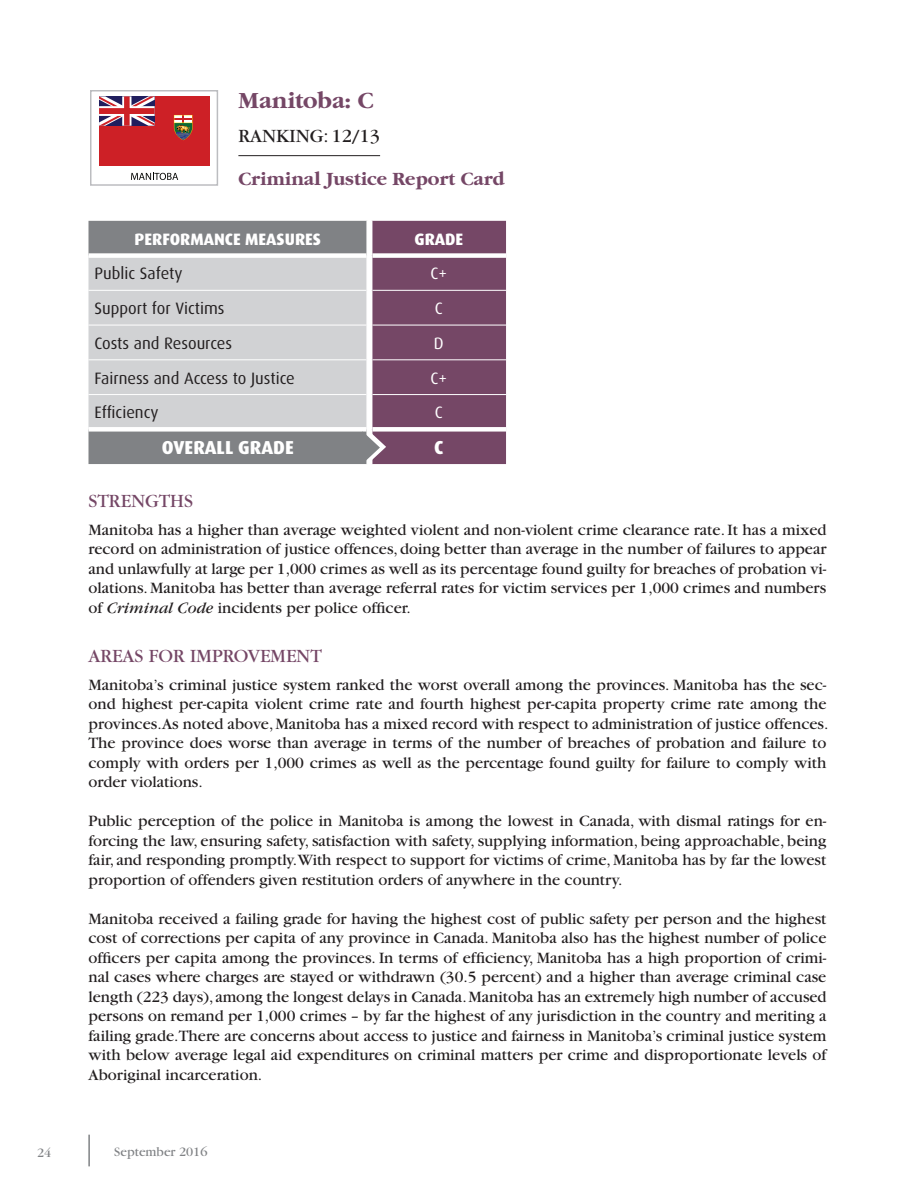
<style>
.page{position:relative;width:918px;height:1188px;background:#fff}
.page>*{position:absolute;margin:0;border:0;box-sizing:border-box;transform-origin:0 0}
.t1{font:700 24px "Garamond";color:#754766}
.t2{font:19.5px "Garamond";color:#754766}
.t3{font:700 19.5px "Garamond";color:#754766}
.t4{font:19.5px "Garamond";color:#231f20}
.t5{font:800 18.75px "Dax";color:#fff}
.t6{font:16.5px/19.5px "Garamond";color:#231f20;text-align:justify}
.t7{font:16.5px "Dax";color:#231f20}
.t8{font:800 16.5px "Dax";color:#fff}
.t9{font:16.5px "Dax";color:#fff}
.t10{font:13.5px "Garamond";color:#808285}
.s1{font-style:italic}
</style>
<div class="page">
<hr style="left:88px;top:1135px;width:2px;height:31px;background:#808285">
<div style="left:99px;top:96px;width:111px;height:70px;background:#cd2026"></div>
<svg style="left:174px;top:115px;width:19px;height:25px"></svg>
<svg style="left:99px;top:96px;width:56px;height:30px"></svg>
<svg style="left:131px;top:173px;width:47px;height:7px"></svg>
<div style="left:90px;top:90px;width:128px;height:96px;border:2px solid #bcbdc0"></div>
<hr style="left:238px;top:155px;width:142px;height:1px;background:#231f20">
<div style="left:88px;top:221px;width:274px;height:243px;background:#808285"></div>
<div style="left:88px;top:258px;width:274px;height:169px;background:#d1d2d4"></div>
<div style="left:88px;top:253px;width:278px;height:5px;background:#fff"></div>
<div style="left:88px;top:427px;width:278px;height:5px;background:#fff"></div>
<hr style="left:88px;top:290px;width:278px;height:1px;background:#fff">
<hr style="left:88px;top:325px;width:278px;height:1px;background:#fff">
<hr style="left:88px;top:360px;width:278px;height:1px;background:#fff">
<hr style="left:88px;top:394px;width:278px;height:1px;background:#fff">
<div style="left:361px;top:443px;width:8px;height:9px;background:#808285"></div>
<svg style="left:362px;top:221px;width:144px;height:243px;background:#87607a"></svg>
<h1 class="t1" style="left:238px;top:88px;width:137px">Manitoba: C</h1>
<p class="t4" style="left:238px;top:125px;width:26px">Ranking</p>
<p class="t4" style="left:324px;top:125px;width:58px">: 12/13</p>
<p class="t3" style="left:238px;top:168px;width:268px">Criminal Justice Report Card</p>
<p class="t8" style="left:135px;top:229px;width:21px">PERFORMANCE</p>
<p class="t8" style="left:245px;top:229px;width:24px">MEASURES</p>
<p class="t8" style="left:414px;top:229px;width:21px">GRADE</p>
<p class="t7" style="left:95px;top:264px;width:90px">Public Safety</p>
<p class="t9" style="left:431px;top:264px;width:18px">C+</p>
<p class="t7" style="left:95px;top:299px;width:132px">Support for Victims</p>
<p class="t9" style="left:435px;top:299px;width:9px">C</p>
<p class="t7" style="left:95px;top:334px;width:139px">Costs and Resources</p>
<p class="t9" style="left:434px;top:334px;width:11px">D</p>
<p class="t7" style="left:95px;top:369px;width:202px">Fairness and Access to Justice</p>
<p class="t9" style="left:431px;top:369px;width:18px">C+</p>
<p class="t7" style="left:95px;top:403px;width:66px">Efficiency</p>
<p class="t9" style="left:435px;top:403px;width:9px">C</p>
<p class="t5" style="left:162px;top:437px;width:23px">OVERALL</p>
<p class="t5" style="left:238px;top:437px;width:24px">GRADE</p>
<p class="t5" style="left:434px;top:437px;width:11px">C</p>
<p class="t2" style="left:88px;top:491px;width:22px">Strengths</p>
<p class="t6" style="left:88px;top:520px;width:740px">Manitoba has a higher than average weighted violent and non-violent crime clearance rate. It has a mixed record on administration of justice offences, doing better than average in the number of failures to appear and unlawfully at large per 1,000 crimes as well as its percentage found guilty for breaches of probation vi&shy;olations. Manitoba has better than average referral rates for victim services per 1,000 crimes and numbers of <span class="s1">Criminal Code</span> incidents per police officer.</p>
<p class="t2" style="left:88px;top:645px;width:24px">Areas</p>
<p class="t2" style="left:149px;top:645px;width:14px">for</p>
<p class="t2" style="left:190px;top:645px;width:13px">improvement</p>
<p class="t6" style="left:88px;top:675px;width:741px;text-align:left">Manitoba’s criminal justice system ranked the worst overall among the provinces. Manitoba has the sec&shy;ond highest per-capita violent crime rate and fourth highest per-capita property crime rate among the provinces.As noted above, Manitoba has a mixed record with respect to administration of justice offences.<br>The province does worse than average in terms of the number of breaches of probation and failure to comply with orders per 1,000 crimes as well as the percentage found guilty for failure to comply with order violations.</p>
<p class="t6" style="left:88px;top:812px;width:740px">Public perception of the police in Manitoba is among the lowest in Canada, with dismal ratings for en&shy;forcing the law, ensuring safety, satisfaction with safety, supplying information, being approachable, being fair, and responding promptly.With respect to support for victims of crime, Manitoba has by far the lowest proportion of offenders given restitution orders of anywhere in the country.</p>
<p class="t6" style="left:88px;top:909px;width:740px">Manitoba received a failing grade for having the highest cost of public safety per person and the highest cost of corrections per capita of any province in Canada. Manitoba also has the highest number of police officers per capita among the provinces. In terms of efficiency, Manitoba has a high proportion of crimi&shy;nal cases where charges are stayed or withdrawn (30.5 percent) and a higher than average criminal case length (223 days), among the longest delays in Canada. Manitoba has an extremely high number of accused persons on remand per 1,000 crimes – by far the highest of any jurisdiction in the country and meriting a failing grade.There are concerns about access to justice and fairness in Manitoba’s criminal justice system with below average legal aid expenditures on criminal matters per crime and disproportionate levels of Aboriginal incarceration.</p>
<p class="t10" style="left:37px;top:1145px;width:16px">24</p>
<p class="t10" style="left:114px;top:1145px;width:95px">September 2016</p>
</div>
